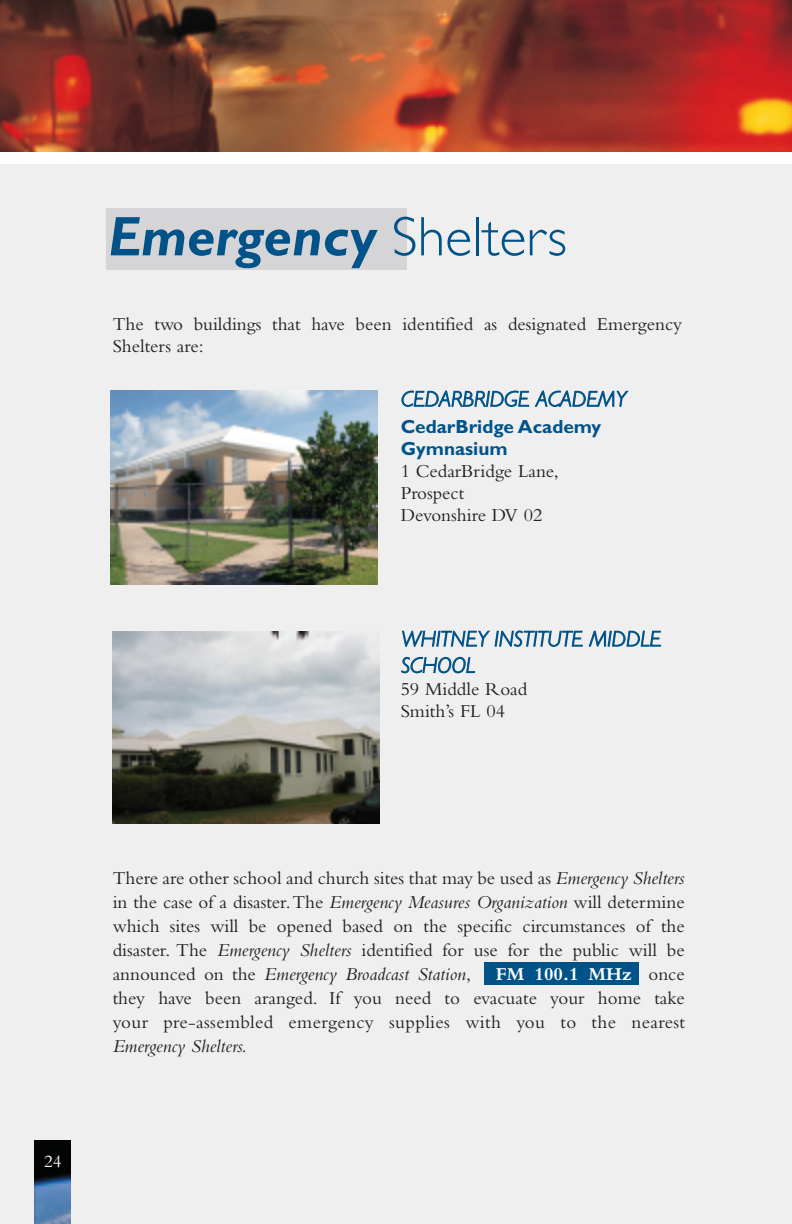
<style>
.page{position:relative;width:792px;height:1224px;background:#fff}
.page>*{position:absolute;margin:0;border:0;box-sizing:border-box;transform-origin:0 0}
.t1{font:italic 700 56px "Gill Sans";color:#005389}
.t2{font:italic 300 22px/26.4px "Gill Sans";color:#005389}
.t3{font:19px/24px "Bembo";color:#231f20}
.t4{font:700 19px/22px "Gill Sans";color:#005389}
.t5{font:italic 19px "Bembo";color:#231f20}
.t6{font:18px "Bembo";color:#fff}
.s1{font-weight:300;font-style:normal}
.s2{font-style:italic}
.s3{font-weight:700;color:#fff}
</style>
<div class="page">
<div style="left:0;top:152px;width:792px;height:1072px;background:#efeff0"></div>
<img style="left:35px;top:1140px;width:36px;height:84px">
<div style="left:0;top:0;width:792px;height:164px;background:#fff"></div>
<div style="left:106px;top:208px;width:301px;height:62px;background:#d5d4d6"></div>
<img style="left:0;top:0;width:792px;height:152px">
<img style="left:111px;top:390px;width:266px;height:194px">
<div style="left:484px;top:963px;width:155px;height:22px;background:#005389"></div>
<img style="left:113px;top:631px;width:266px;height:193px">
<h1 class="t1" style="left:108px;top:215px;width:460px">Emergency <span class="s1">Shelters</span></h1>
<p class="t3" style="left:113px;top:315px;width:571px;line-height:21.4px">The two buildings that have been identified as designated Emergency<br>Shelters are:</p>
<p class="t2" style="left:401px;top:388px;width:227px">CEDARBRIDGE ACADEMY</p>
<p class="t4" style="left:401px;top:417px;width:202px">CedarBridge Academy<br>Gymnasium</p>
<p class="t3" style="left:401px;top:462px;width:159px;line-height:22px">1 CedarBridge Lane,<br>Prospect<br>Devonshire DV 02</p>
<p class="t2" style="left:401px;top:628px;width:262px">WHITNEY INSTITUTE MIDDLE<br>SCHOOL</p>
<p class="t3" style="left:401px;top:680px;width:128px;line-height:22px">59 Middle Road<br>Smith’s FL 04</p>
<p class="t6" style="left:44px;top:1155px;width:19px">24</p>
<p class="t3" style="left:113px;top:867px;width:574px;text-align:justify">There are other school and church sites that may be used as <span class="s2">Emergency Shelters </span>in the case of a disaster.The <span class="s2">Emergency Measures Organization</span> will determine which sites will be opened based on the specific circumstances of the disaster. The <span class="s2">Emergency Shelters</span> identified for use for the public will be announced on the <span class="s2">Emergency Broadcast Station</span>,</p>
<p class="t3" style="left:113px;top:963px;width:574px;text-align:justify;text-indent:383px"><span class="s3">FM 100.1 MHz</span> once they have been aranged. If you need to evacuate your home take your pre-assembled emergency supplies with you to the nearest</p>
<p class="t5" style="left:113px;top:1039px;width:136px">Emergency Shelters.</p>
</div>
